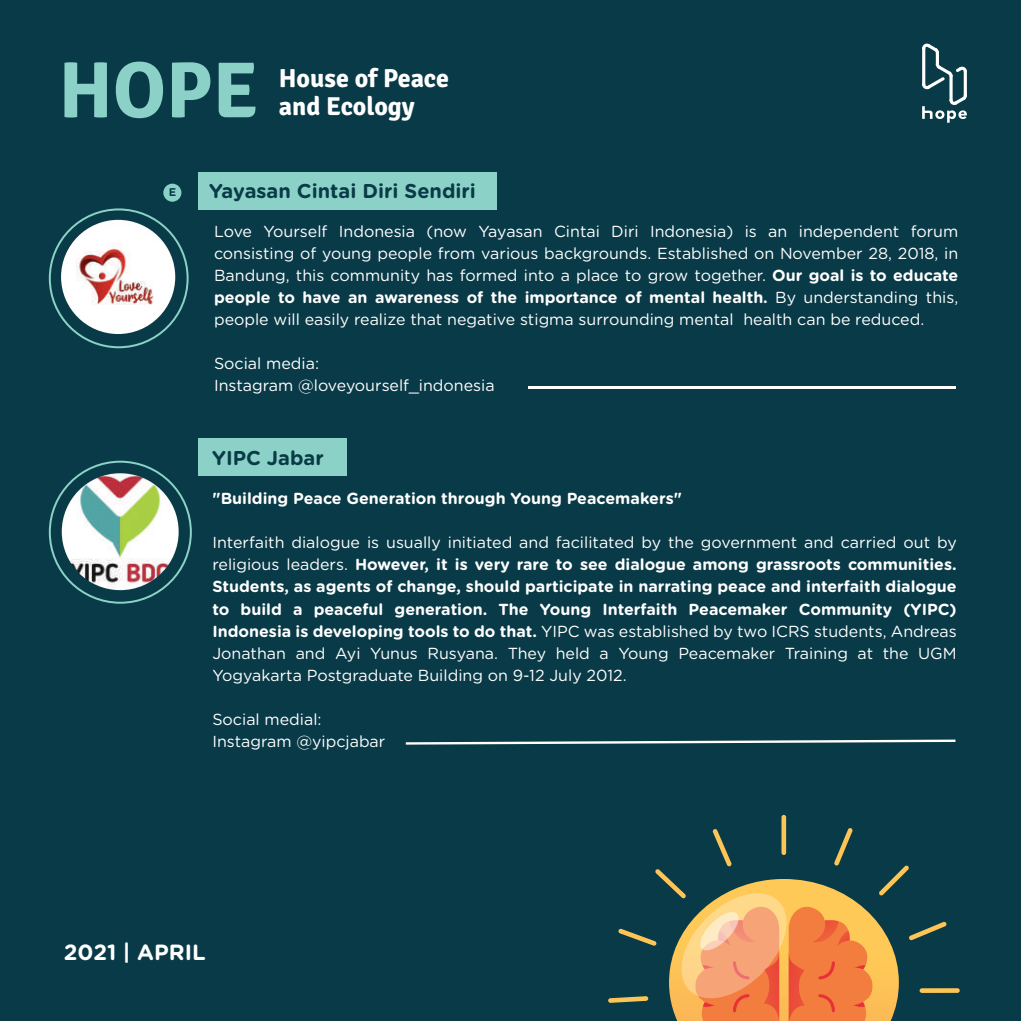
<style>
.page{position:relative;width:1021px;height:1021px;background:#fff}
.page>*{position:absolute;margin:0;border:0;box-sizing:border-box;transform-origin:0 0}
.t1{font:700 79.4px "Signika";color:#8bd1c7}
.t2{font:700 26px "Signika";color:#fff}
.t3{font:700 22px "Gotham Rounded";color:#fff}
.t4{font:700 20px "Gotham Rounded";color:#093a47}
.t5{font:16px/22px "Gotham Rounded";color:#fff;text-align:justify}
.t6{font:700 16px "Gotham Rounded";color:#fff}
.t7{font:700 11.2px "Gotham Rounded";color:#093a47}
.s1{font-weight:700}
</style>
<div class="page">
<div style="left:0;top:0;width:1020px;height:1020px;background:#093a47"></div>
<div style="left:198px;top:172px;width:298px;height:38px;background:#8bd1c7"></div>
<div style="left:198px;top:438px;width:148px;height:38px;background:#8bd1c7"></div>
<svg style="left:922px;top:44px;width:17px;height:10px"></svg>
<hr style="left:922px;top:47px;width:3px;height:39px;background:#fff;border-radius:2px">
<svg style="left:935px;top:51px;width:4px;height:15px"></svg>
<svg style="left:922px;top:63px;width:44px;height:60px"></svg>
<hr style="left:528px;top:386px;width:427px;height:3px;background:#fff">
<svg style="left:406px;top:739px;width:549px;height:5px"></svg>
<img style="left:61px;top:220px;width:114px;height:114px;border-radius:57px">
<img style="left:62px;top:473px;width:117px;height:117px;border-radius:58px">
<div style="left:781px;top:814px;width:5px;height:41px;background:#fdc556;border-radius:2px"></div>
<svg style="left:919px;top:988px;width:40px;height:4px"></svg>
<svg style="left:608px;top:827px;width:338px;height:193px"></svg>
<div style="left:163px;top:184px;width:18px;height:18px;background:#8bd1c7;border-radius:50%"></div>
<h1 class="t1" style="left:58px;top:42px;width:201px">HOPE</h1>
<h2 class="t2" style="left:279px;top:63px;width:172px">House of Peace</h2>
<h2 class="t2" style="left:279px;top:91px;width:137px">and Ecology</h2>
<p class="t7" style="left:169px;top:184px;width:9px">E</p>
<p class="t4" style="left:209px;top:176px;width:268px">Yayasan Cintai Diri Sendiri</p>
<p class="t5" style="left:214px;top:220px;width:746px">Love Yourself Indonesia (now Yayasan Cintai Diri Indonesia) is an independent forum consisting of young people from various backgrounds. Established on November 28, 2018, in Bandung, this community has formed into a place to grow together. <span class="s1">Our goal is to educate people to have an awareness of the importance of mental health.</span> By understanding this, people will easily realize that negative stigma surrounding mental health can be reduced.</p>
<p class="t5" style="left:214px;top:352px;width:282px">Social media:<br>Instagram @loveyourself_indonesia</p>
<p class="t4" style="left:212px;top:443px;width:113px">YIPC Jabar</p>
<p class="t6" style="left:212px;top:487px;width:471px">"Building Peace Generation through Young Peacemakers"</p>
<p class="t5" style="left:212px;top:531px;width:745px">Interfaith dialogue is usually initiated and facilitated by the government and carried out by religious leaders. <span class="s1">However, it is very rare to see dialogue among grassroots communities.<br>Students, as agents of change, should participate in narrating peace and interfaith dialogue to build a peaceful generation. The Young Interfaith Peacemaker Community (YIPC)<br>Indonesia is developing tools to do that.</span> YIPC was established by two ICRS students, Andreas Jonathan and Ayi Yunus Rusyana. They held a Young Peacemaker Training at the UGM Yogyakarta Postgraduate Building on 9-12 July 2012.</p>
<p class="t5" style="left:212px;top:707px;width:174px">Social medial:<br>Instagram @yipcjabar</p>
<h3 class="t3" style="left:64px;top:936px;width:143px">2021 | APRIL</h3>
</div>
